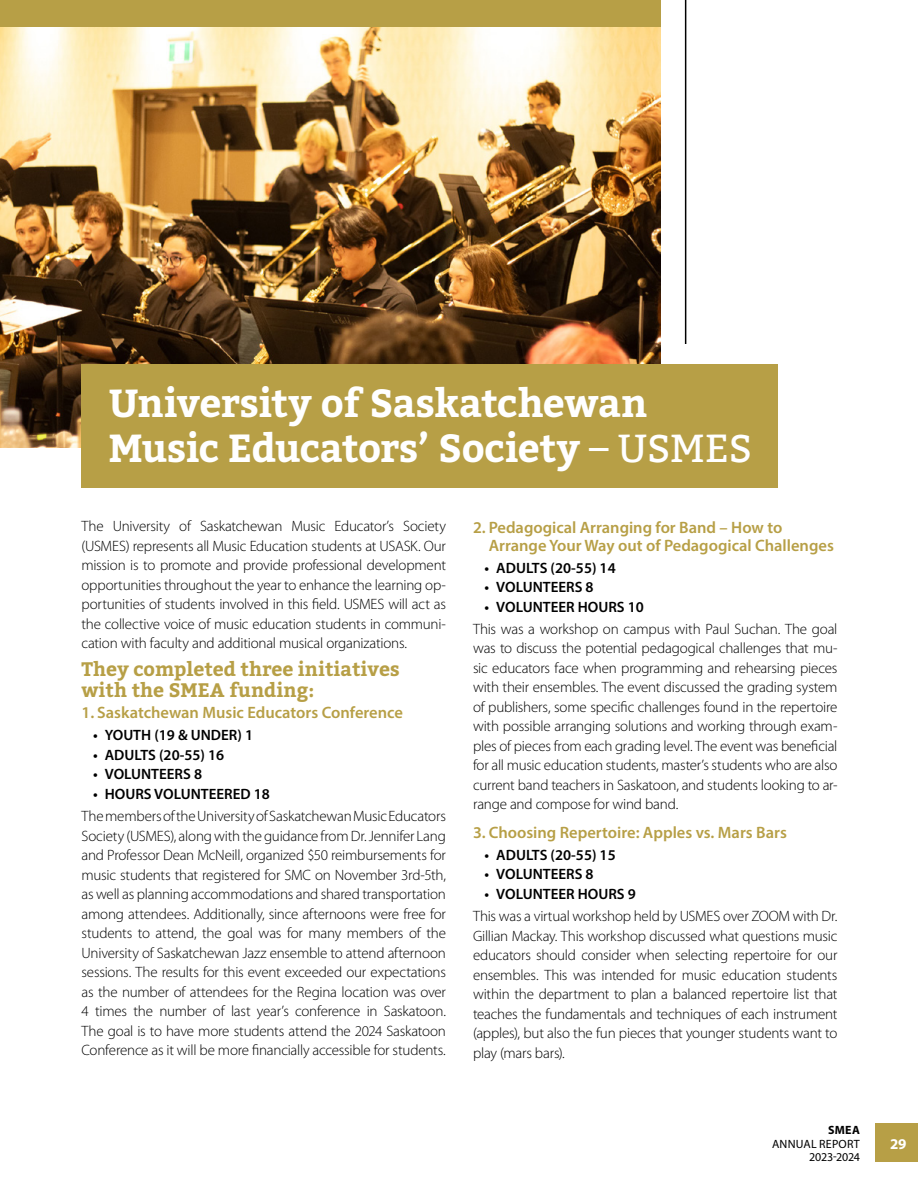
<style>
.page{position:relative;width:918px;height:1188px;background:#fff}
.page>*{position:absolute;margin:0;border:0;box-sizing:border-box;transform-origin:0 0}
.t1{font:700 39px/45px "Bitter";letter-spacing:-.01em;color:#fff}
.t2{font:700 19.5px/20.7px "Bitter";color:#b79f46}
.t3{font:600 16.5px/18px "Myriad Pro";color:#b79f46}
.t4{font:300 15px/19.5px "Myriad Pro";letter-spacing:-.015em;color:#000;text-align:justify}
.t5{font:600 15px "Myriad Pro";color:#000}
.t6{font:700 15px "Myriad Pro";color:#fff}
.t7{font:12px/13.5px "Myriad Pro";letter-spacing:.015em;color:#000;text-align:right}
.t8{font:700 12px "Myriad Pro";color:#000}
.s1{font-weight:400}
</style>
<div class="page">
<div style="left:875px;top:1124px;width:43px;height:38px;background:#b79f46"></div>
<img style="left:0;top:26px;width:661px;height:422px">
<div style="left:82px;top:364px;width:696px;height:124px;background:#b79f46"></div>
<hr style="left:685px;top:0;width:1px;height:344px;background:#000">
<div style="left:0;top:0;width:661px;height:26px;background:#b79f46"></div>
<h1 class="t1" style="left:109px;top:381px;width:645px">University of Saskatchewan<br>Music Educators’ Society <span class="s1">– USMES</span></h1>
<p class="t4" style="left:82px;top:517px;width:366px">The University of Saskatchewan Music Educator’s Society (USMES) represents all Music Education students at USASK. Our mission is to promote and provide professional development opportunities throughout the year to enhance the learning op&shy;portunities of students involved in this field. USMES will act as the collective voice of music education students in communi&shy;cation with faculty and additional musical organizations.</p>
<h2 class="t2" style="left:82px;top:659px;width:320px">They completed three initiatives with the SMEA funding:</h2>
<p class="t3" style="left:82px;top:703px;width:323px">1. Saskatchewan Music Educators Conference</p>
<p class="t5" style="left:93px;top:726px;width:162px">• YOUTH (19 &amp; UNDER) 1</p>
<p class="t5" style="left:93px;top:745px;width:133px">• ADULTS (20-55) 16</p>
<p class="t5" style="left:93px;top:765px;width:110px">• VOLUNTEERS 8</p>
<p class="t5" style="left:93px;top:784px;width:178px">• HOURS VOLUNTEERED 18</p>
<p class="t4" style="left:82px;top:806px;width:366px">The members of the University of Saskatchewan Music Educators Society (USMES), along with the guidance from Dr. Jennifer Lang and Professor Dean McNeill, organized $50 reimbursements for music students that registered for SMC on November 3rd-5th, as well as planning accommodations and shared transportation among attendees. Additionally, since afternoons were free for students to attend, the goal was for many members of the University of Saskatchewan Jazz ensemble to attend afternoon sessions. The results for this event exceeded our expectations as the number of attendees for the Regina location was over 4 times the number of last year’s conference in Saskatoon.<br>The goal is to have more students attend the 2024 Saskatoon Conference as it will be more financially accessible for students.</p>
<p class="t3" style="left:489px;top:518px;width:347px;text-indent:-16px">2. Pedagogical Arranging for Band – How to<br>Arrange Your Way out of Pedagogical Challenges</p>
<p class="t5" style="left:485px;top:558px;width:133px">• ADULTS (20-55) 14</p>
<p class="t5" style="left:485px;top:578px;width:110px">• VOLUNTEERS 8</p>
<p class="t5" style="left:485px;top:597px;width:161px">• VOLUNTEER HOURS 10</p>
<p class="t4" style="left:473px;top:619px;width:366px">This was a workshop on campus with Paul Suchan. The goal was to discuss the potential pedagogical challenges that mu&shy;sic educators face when programming and rehearsing pieces with their ensembles. The event discussed the grading system of publishers, some specific challenges found in the repertoire with possible arranging solutions and working through exam&shy;ples of pieces from each grading level. The event was beneficial for all music education students, master’s students who are also current band teachers in Saskatoon, and students looking to ar&shy;range and compose for wind band.</p>
<p class="t3" style="left:473px;top:823px;width:315px">3. Choosing Repertoire: Apples vs. Mars Bars</p>
<p class="t5" style="left:485px;top:845px;width:133px">• ADULTS (20-55) 15</p>
<p class="t5" style="left:485px;top:865px;width:110px">• VOLUNTEERS 8</p>
<p class="t5" style="left:485px;top:884px;width:153px">• VOLUNTEER HOURS 9</p>
<p class="t4" style="left:473px;top:906px;width:366px">This was a virtual workshop held by USMES over ZOOM with Dr.<br>Gillian Mackay. This workshop discussed what questions music educators should consider when selecting repertoire for our ensembles. This was intended for music education students within the department to plan a balanced repertoire list that teaches the fundamentals and techniques of each instrument (apples), but also the fun pieces that younger students want to play (mars bars).</p>
<p class="t8" style="left:828px;top:1122px;width:33px">SMEA</p>
<p class="t7" style="left:772px;top:1137px;width:89px">ANNUAL REPORT<br>2023-2024</p>
<p class="t6" style="left:890px;top:1134px;width:18px">29</p>
</div>
